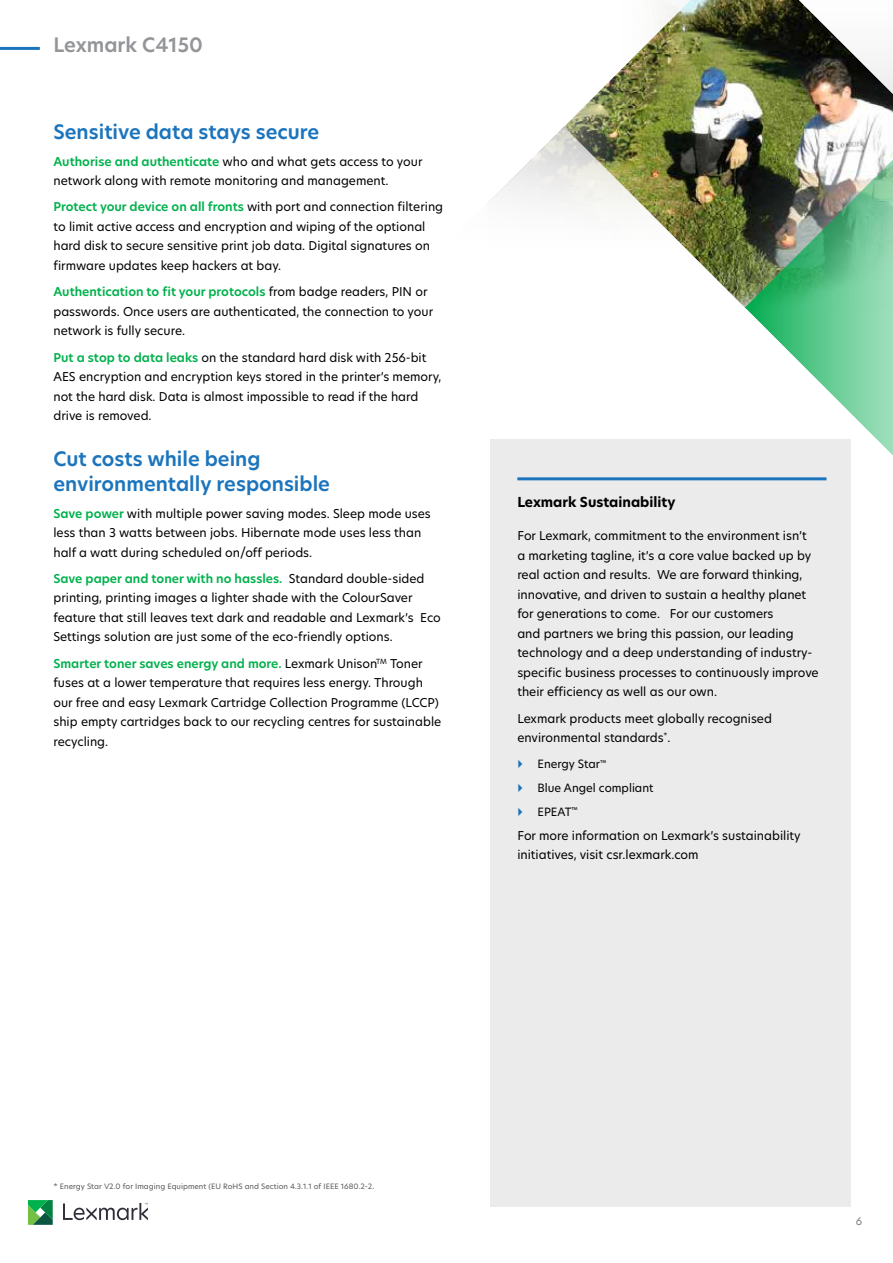
<style>
.page{position:relative;width:893px;height:1263px;background:#fff}
.page>*{position:absolute;margin:0;border:0;box-sizing:border-box;transform-origin:0 0}
.t1{font:600 19.5px/25.5px "TP Hero";color:#1c75bc}
.t2{font:600 19.5px "TP Hero";color:#939598}
.t3{font:700 13.5px "TP Hero";color:#000}
.t4{font:12px/19.5px "TP Hero";color:#000}
.t5{font:11.25px/23.9px "TP Hero";color:#000}
.t6{font:10.5px "TP Hero";color:#7e7e85}
.t7{font:7.2px "TP Hero";color:#58595b}
.s1{font-weight:600;color:#00b14c}
</style>
<div class="page">
<img style="left:704px;top:0;width:189px;height:127px">
<img style="left:785px;top:0;width:108px;height:105px">
<img style="left:564px;top:0;width:140px;height:127px">
<img style="left:487px;top:127px;width:406px;height:328px">
<svg style="left:63px;top:1203px;width:85px;height:17px"></svg>
<svg style="left:28px;top:1200px;width:25px;height:25px"></svg>
<div style="left:490px;top:439px;width:361px;height:767px;background:#ecebec"></div>
<hr style="left:517px;top:477px;width:309px;height:3px;background:#1c75bc">
<hr style="left:0;top:47px;width:40px;height:3px;background:#1c75bc">
<h1 class="t2" style="left:53px;top:32px;width:151px">Lexmark C4150</h1>
<h1 class="t1" style="left:53px;top:119px;width:267px">Sensitive data stays secure</h1>
<p class="t4" style="left:53px;top:151px;width:371px"><span class="s1">Authorise and authenticate</span> who and what gets access to your network along with remote monitoring and management.</p>
<p class="t4" style="left:53px;top:197px;width:391px"><span class="s1">Protect your device on all fronts</span> with port and connection filtering to limit active access and encryption and wiping of the optional hard disk to secure sensitive print job data. Digital signatures on firmware updates keep hackers at bay.</p>
<p class="t4" style="left:53px;top:282px;width:381px"><span class="s1">Authentication to fit your protocols</span> from badge readers, PIN or passwords. Once users are authenticated, the connection to your network is fully secure.</p>
<p class="t4" style="left:53px;top:347px;width:389px"><span class="s1">Put a stop to data leaks</span> on the standard hard disk with 256-bit AES encryption and encryption keys stored in the printer’s memory, not the hard disk. Data is almost impossible to read if the hard drive is removed.</p>
<h1 class="t1" style="left:53px;top:446px;width:278px">Cut costs while being environmentally responsible</h1>
<p class="t4" style="left:53px;top:503px;width:379px"><span class="s1">Save power</span> with multiple power saving modes. Sleep mode uses less than 3 watts between jobs. Hibernate mode uses less than half a watt during scheduled on/off periods.</p>
<p class="t4" style="left:53px;top:568px;width:389px"><span class="s1">Save paper and toner with no hassles.</span> Standard double-sided printing, printing images a lighter shade with the ColourSaver feature that still leaves text dark and readable and Lexmark’s Eco Settings solution are just some of the eco-friendly options.</p>
<p class="t4" style="left:53px;top:653px;width:389px"><span class="s1">Smarter toner saves energy and more.</span> Lexmark Unison<sup>TM</sup> Toner fuses at a lower temperature that requires less energy. Through our free and easy Lexmark Cartridge Collection Programme (LCCP) ship empty cartridges back to our recycling centres for sustainable recycling.</p>
<p class="t3" style="left:517px;top:493px;width:160px">Lexmark Sustainability</p>
<p class="t4" style="left:517px;top:526px;width:303px">For Lexmark, commitment to the environment isn’t<br>a marketing tagline, it’s a core value backed up by real action and results. We are forward thinking, innovative, and driven to sustain a healthy planet for generations to come. For our customers<br>and partners we bring this passion, our leading technology and a deep understanding of industry&shy;specific business processes to continuously improve their efficiency as well as our own.</p>
<p class="t4" style="left:517px;top:708px;width:256px">Lexmark products meet globally recognised environmental standards<sup>*</sup>.</p>
<p class="t5" style="left:538px;top:752px;width:117px">Energy Star<sup>™<br></sup>Blue Angel compliant<br>EPEAT<sup>™</sup></p>
<p class="t4" style="left:517px;top:825px;width:285px">For more information on Lexmark’s sustainability initiatives, visit csr.lexmark.com</p>
<p class="t7" style="left:53px;top:1182px;width:322px">* Energy Star V2.0 for Imaging Equipment (EU RoHS and Section 4.3.1.1 of IEEE 1680.2-2.</p>
<p class="t6" style="left:856px;top:1214px;width:8px">6</p>
</div>
